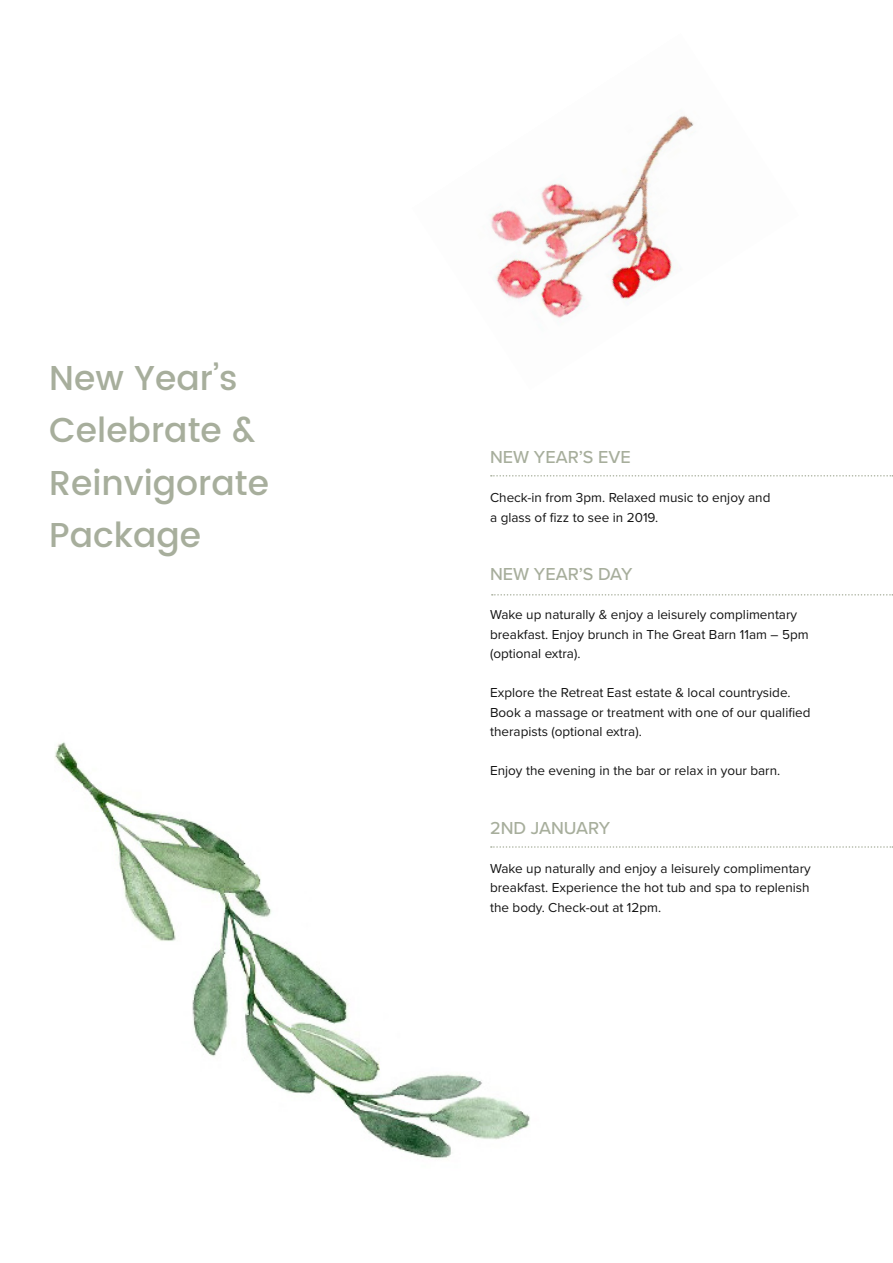
<style>
.page{position:relative;width:893px;height:1263px;background:#fff}
.page>*{position:absolute;margin:0;border:0;box-sizing:border-box;transform-origin:0 0}
.t1{font:500 34.5px/52.5px "Poppins";color:#a7ae9c}
.t2{font:500 18px "Proxima Nova";color:#a7ae9c}
.t3{font:13.5px/19.5px "Proxima Nova";color:#141414}
</style>
<div class="page">
<img style="left:55px;top:742px;width:475px;height:417px">
<img style="left:490px;top:115px;width:204px;height:203px">
<svg style="left:491px;top:846px;width:402px;height:2px"></svg>
<svg style="left:491px;top:475px;width:402px;height:1px"></svg>
<svg style="left:492px;top:594px;width:401px;height:2px"></svg>
<p class="t1" style="left:49px;top:352px;width:221px">New Year’s<br>Celebrate &amp;<br>Reinvigorate<br>Package</p>
<p class="t2" style="left:490px;top:444px;width:142px">NEW YEAR’S EVE</p>
<p class="t3" style="left:490px;top:487px;width:282px">Check-in from 3pm. Relaxed music to enjoy and a glass of fizz to see in 2019.</p>
<p class="t2" style="left:490px;top:561px;width:144px">NEW YEAR’S DAY</p>
<p class="t3" style="left:490px;top:604px;width:320px">Wake up naturally &amp; enjoy a leisurely complimentary breakfast. Enjoy brunch in The Great Barn 11am – 5pm (optional extra).</p>
<p class="t3" style="left:490px;top:682px;width:322px">Explore the Retreat East estate &amp; local countryside.<br>Book a massage or treatment with one of our qualified therapists (optional extra).</p>
<p class="t3" style="left:490px;top:760px;width:292px">Enjoy the evening in the bar or relax in your barn.</p>
<p class="t2" style="left:490px;top:814px;width:122px">2ND JANUARY</p>
<p class="t3" style="left:490px;top:858px;width:322px;text-align:justify">Wake up naturally and enjoy a leisurely complimentary breakfast. Experience the hot tub and spa to replenish the body. Check-out at 12pm.</p>
</div>
